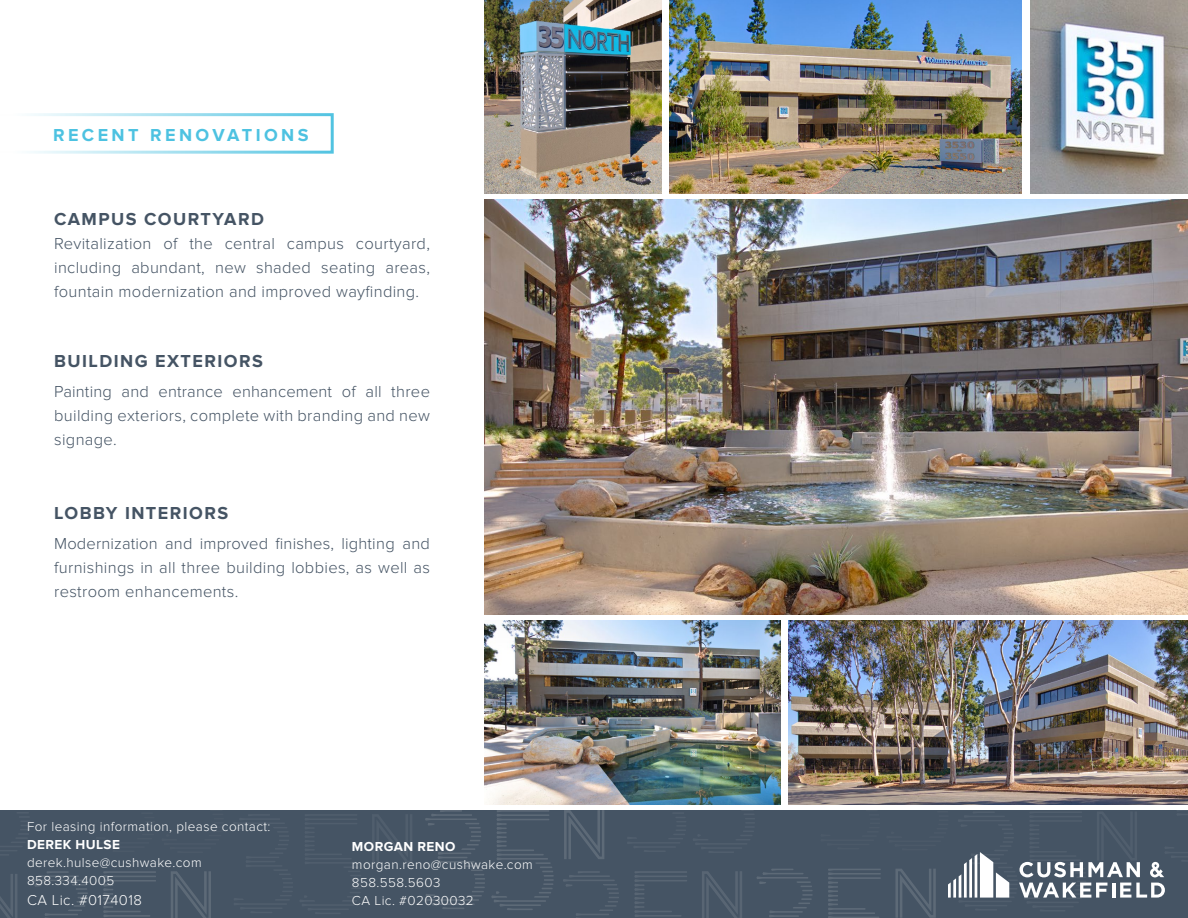
<style>
.page{position:relative;width:1188px;height:918px;background:#fff}
.page>*{position:absolute;margin:0;border:0;box-sizing:border-box;transform-origin:0 0}
.t1{font:700 18px "Proxima Nova";letter-spacing:.08em;color:#455464}
.t2{font:700 18px "Proxima Nova";letter-spacing:.19em;color:#4dc2e1}
.t3{font:300 16.5px/24px "Proxima Nova";letter-spacing:.02em;color:#455464;text-align:justify}
.t4{font:300 14.85px "Proxima Nova";letter-spacing:.03em;color:#fff}
.t5{font:300 13.5px/18px "Proxima Nova";letter-spacing:.03em;color:#fff}
.t6{font:700 13.5px "Proxima Nova";letter-spacing:.03em;color:#fff}
</style>
<div class="page">
<div style="left:0;top:810px;width:1188px;height:108px;background:#455464"></div>
<svg style="left:0;top:812px;width:30px;height:39px"></svg>
<svg style="left:373px;top:815px;width:39px;height:48px"></svg>
<svg style="left:234px;top:815px;width:58px;height:98px"></svg>
<svg style="left:300px;top:815px;width:61px;height:99px"></svg>
<svg style="left:0;top:874px;width:17px;height:44px"></svg>
<svg style="left:171px;top:871px;width:40px;height:47px"></svg>
<svg style="left:32px;top:871px;width:56px;height:47px"></svg>
<svg style="left:103px;top:871px;width:53px;height:46px"></svg>
<svg style="left:425px;top:810px;width:60px;height:99px"></svg>
<svg style="left:491px;top:810px;width:63px;height:100px"></svg>
<svg style="left:563px;top:810px;width:625px;height:108px"></svg>
<img style="left:484px;top:200px;width:704px;height:415px">
<svg style="left:30px;top:113px;width:304px;height:41px"></svg>
<img style="left:1030px;top:0;width:158px;height:193px">
<img style="left:669px;top:0;width:353px;height:193px">
<img style="left:788px;top:621px;width:400px;height:184px">
<img style="left:484px;top:0;width:178px;height:193px">
<img style="left:484px;top:621px;width:297px;height:184px">
<p class="t2" style="left:53px;top:124px;width:257px">RECENT RENOVATIONS</p>
<p class="t1" style="left:54px;top:208px;width:211px">CAMPUS COURTYARD</p>
<p class="t3" style="left:54px;top:232px;width:377px">Revitalization of the central campus courtyard, including abundant, new shaded seating areas, fountain modernization and improved wayfinding.</p>
<p class="t1" style="left:54px;top:351px;width:210px">BUILDING EXTERIORS</p>
<p class="t3" style="left:54px;top:380px;width:377px">Painting and entrance enhancement of all three building exteriors, complete with branding and new signage.</p>
<p class="t1" style="left:54px;top:502px;width:176px">LOBBY INTERIORS</p>
<p class="t3" style="left:54px;top:532px;width:377px">Modernization and improved finishes, lighting and furnishings in all three building lobbies, as well as restroom enhancements.</p>
<p class="t5" style="left:27px;top:818px;width:245px">For leasing information, please contact:</p>
<p class="t6" style="left:27px;top:837px;width:95px">DEREK HULSE</p>
<p class="t5" style="left:27px;top:854px;width:176px">derek.hulse@cushwake.com<br>858.334.4005</p>
<p class="t4" style="left:27px;top:891px;width:116px">CA Lic. #0174018</p>
<p class="t6" style="left:352px;top:839px;width:105px">MORGAN RENO</p>
<p class="t5" style="left:352px;top:855px;width:182px">morgan.reno@cushwake.com<br>858.558.5603<br>CA Lic. #02030032</p>
</div>
